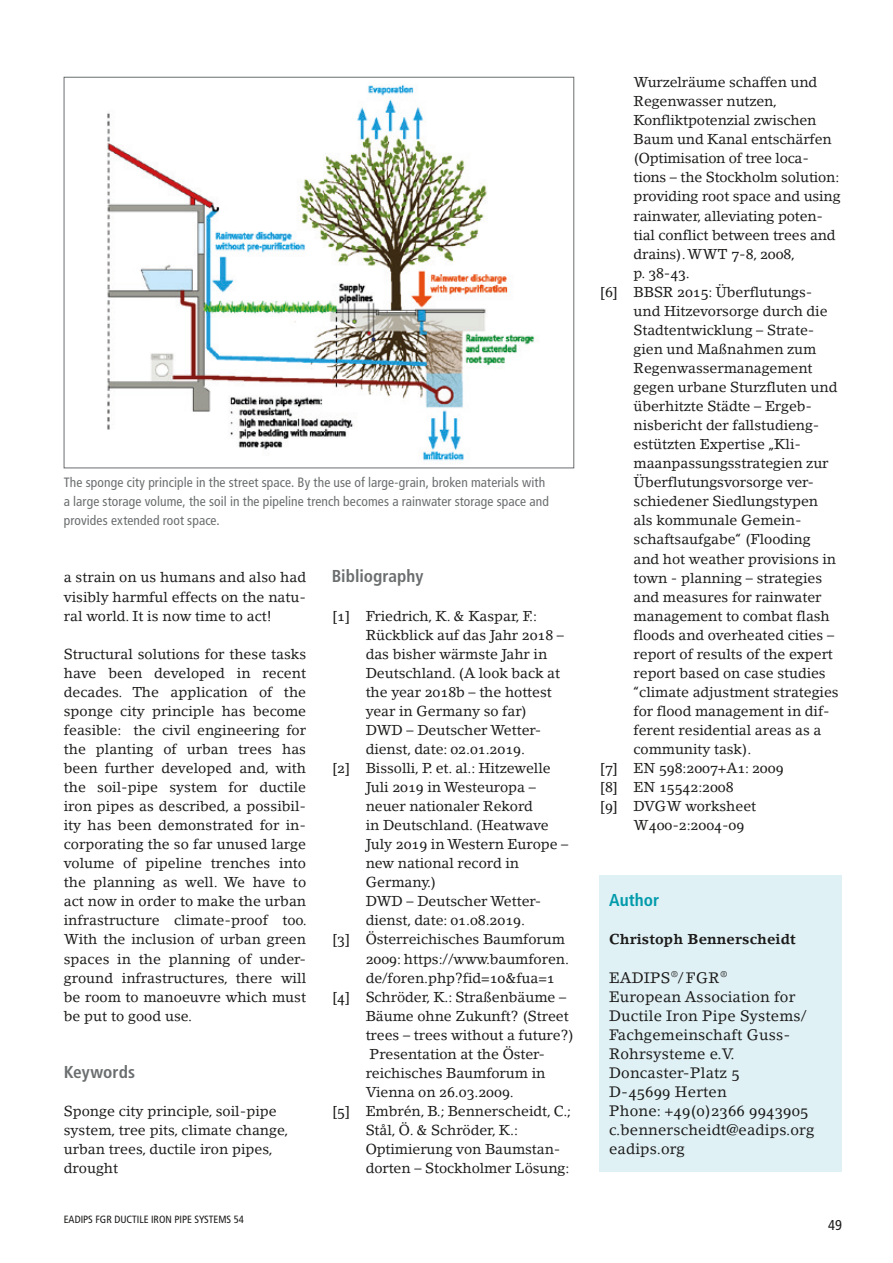
<style>
.page{position:relative;width:893px;height:1263px;background:#fff}
.page>*{position:absolute;margin:0;border:0;box-sizing:border-box;transform-origin:0 0}
.t1{font:700 condensed 17.25px "Frutiger";color:#6b6e6f}
.t2{font:700 condensed 17.25px "Frutiger";color:#009bab}
.t3{font:15px/19px "Lino Letter Roman Os F";letter-spacing:.01em;color:#1b1a19}
.t4{font:14.25px/19px "Lino Letter Roman Os F";letter-spacing:-.005em;color:#1b1a19;text-align:justify}
.t5{font:14.25px "Lino Letter Bold Os F";letter-spacing:.01em;color:#1b1a19}
.t6{font:condensed 14.25px "Frutiger";color:#1b1a19}
.t7{font:condensed 13.5px/19px "Frutiger";letter-spacing:.01em;color:#6b6e6f}
.t8{font:condensed 10.5px "Frutiger";color:#1b1a19}
.s1{font-size:16.5px}
</style>
<div class="page">
<div style="left:600px;top:875px;width:242px;height:297px;background:#e0f1f5"></div>
<img style="left:107px;top:84px;width:428px;height:377px">
<p class="t7" style="left:64px;top:473px;width:487px">The sponge city principle in the street space. By the use of large-grain, broken materials with a large storage volume, the soil in the pipeline trench becomes a rainwater storage space and provides extended root space.</p>
<p class="t4" style="left:64px;top:568px;width:244px">a strain on us humans and also had visibly harmful effects on the natu&shy;ral world. It is now time to act!</p>
<p class="t4" style="left:64px;top:644px;width:245px">Structural solutions for these tasks have been developed in recent decades. The application of the sponge city principle has become feasible: the civil engineering for the planting of urban trees has been further developed and, with the soil-pipe system for ductile iron pipes as described, a possibil&shy;ity has been demonstrated for in&shy;corporating the so far unused large volume of pipeline trenches into the planning as well. We have to act now in order to make the urban infrastructure climate-proof too.<br>With the inclusion of urban green spaces in the planning of under&shy;ground infrastructures, there will be room to manoeuvre which must be put to good use.</p>
<p class="t1" style="left:64px;top:1061px;width:73px">Keywords</p>
<p class="t4" style="left:64px;top:1101px;width:226px;text-align:left">Sponge city principle, soil-pipe system, tree pits, climate change, urban trees, ductile iron pipes, drought</p>
<p class="t8" style="left:64px;top:1213px;width:182px">EADIPS FGR DUCTILE IRON PIPE SYSTEMS 54</p>
<p class="t1" style="left:332px;top:566px;width:93px">Bibliography</p>
<p class="t4" style="left:332px;top:606px;width:207px">[1] Friedrich, K. &amp; Kaspar, F.:</p>
<p class="t4" style="left:366px;top:625px;width:200px">Rückblick auf das Jahr 2018 –</p>
<p class="t4" style="left:366px;top:644px;width:183px">das bisher wärmste Jahr in</p>
<p class="t4" style="left:366px;top:663px;width:196px">Deutschland. (A look back at</p>
<p class="t4" style="left:366px;top:682px;width:188px">the year 2018b – the hottest</p>
<p class="t4" style="left:366px;top:701px;width:163px">year in Germany so far)</p>
<p class="t4" style="left:366px;top:720px;width:177px">DWD – Deutscher Wetter-</p>
<p class="t4" style="left:366px;top:739px;width:161px">dienst, date: 02.01.2019.</p>
<p class="t4" style="left:332px;top:758px;width:220px">[2] Bissolli, P. et. al.: Hitzewelle</p>
<p class="t4" style="left:366px;top:777px;width:172px">Juli 2019 in Westeuropa –</p>
<p class="t4" style="left:366px;top:796px;width:169px">neuer nationaler Rekord</p>
<p class="t4" style="left:366px;top:815px;width:185px">in Deutschland. (Heatwave</p>
<p class="t4" style="left:366px;top:835px;width:204px">July 2019 in Western Europe –</p>
<p class="t4" style="left:366px;top:854px;width:155px">new national record in</p>
<p class="t4" style="left:366px;top:873px;width:72px">Germany.)</p>
<p class="t4" style="left:366px;top:892px;width:177px">DWD – Deutscher Wetter-</p>
<p class="t4" style="left:366px;top:911px;width:161px">dienst, date: 01.08.2019.</p>
<p class="t4" style="left:332px;top:930px;width:235px">[3] Österreichisches Baumforum</p>
<p class="t4" style="left:366px;top:949px;width:205px">2009: https://www.baumforen.</p>
<p class="t4" style="left:366px;top:968px;width:191px">de/foren.php?fid=10&amp;fua=1</p>
<p class="t4" style="left:332px;top:987px;width:236px">[4] Schröder, K.: Straßenbäume –</p>
<p class="t4" style="left:366px;top:1006px;width:205px">Bäume ohne Zukunft? (Street</p>
<p class="t4" style="left:366px;top:1025px;width:210px">trees – trees without a future?)</p>
<p class="t4" style="left:369px;top:1044px;width:177px">Presentation at the Öster-</p>
<p class="t4" style="left:366px;top:1063px;width:181px">reichisches Baumforum in</p>
<p class="t4" style="left:366px;top:1082px;width:150px">Vienna on 26.03.2009.</p>
<p class="t4" style="left:332px;top:1101px;width:241px">[5] Embrén, B.; Bennerscheidt, C.;</p>
<p class="t4" style="left:366px;top:1120px;width:154px">Stål, Ö. &amp; Schröder, K.:</p>
<p class="t4" style="left:366px;top:1139px;width:196px">Optimierung von Baumstan-</p>
<p class="t4" style="left:366px;top:1158px;width:205px">dorten – Stockholmer Lösung:</p>
<p class="t4" style="left:634px;top:73px;width:185px">Wurzelräume schaffen und</p>
<p class="t4" style="left:634px;top:92px;width:145px">Regenwasser nutzen,</p>
<p class="t4" style="left:634px;top:111px;width:184px">Konfliktpotenzial zwischen</p>
<p class="t4" style="left:634px;top:130px;width:200px">Baum und Kanal entschärfen</p>
<p class="t4" style="left:634px;top:149px;width:177px">(Optimisation of tree loca-</p>
<p class="t4" style="left:634px;top:168px;width:207px">tions – the Stockholm solution:</p>
<p class="t4" style="left:634px;top:187px;width:209px">providing root space and using</p>
<p class="t4" style="left:634px;top:206px;width:191px">rainwater, alleviating poten-</p>
<p class="t4" style="left:634px;top:225px;width:204px">tial conflict between trees and</p>
<p class="t4" style="left:634px;top:244px;width:163px">drains). WWT 7-8, 2008,</p>
<p class="t4" style="left:634px;top:263px;width:58px">p. 38-43.</p>
<p class="t4" style="left:600px;top:282px;width:214px">[6] BBSR 2015: Überflutungs-</p>
<p class="t4" style="left:634px;top:301px;width:196px">und Hitzevorsorge durch die</p>
<p class="t4" style="left:634px;top:320px;width:182px">Stadtentwicklung – Strate-</p>
<p class="t4" style="left:634px;top:339px;width:184px">gien und Maßnahmen zum</p>
<p class="t4" style="left:634px;top:358px;width:181px">Regenwassermanagement</p>
<p class="t4" style="left:634px;top:377px;width:205px">gegen urbane Sturzfluten und</p>
<p class="t4" style="left:634px;top:396px;width:180px">überhitzte Städte – Ergeb-</p>
<p class="t4" style="left:634px;top:416px;width:187px">nisbericht der fallstudieng-</p>
<p class="t4" style="left:634px;top:435px;width:169px">estützten Expertise „Kli-</p>
<p class="t4" style="left:634px;top:454px;width:196px">maanpassungsstrategien zur</p>
<p class="t4" style="left:634px;top:473px;width:182px">Überflutungsvorsorge ver-</p>
<p class="t4" style="left:634px;top:492px;width:186px">schiedener Siedlungstypen</p>
<p class="t4" style="left:634px;top:511px;width:170px">als kommunale Gemein-</p>
<p class="t4" style="left:634px;top:530px;width:179px">schaftsaufgabe“ (Flooding</p>
<p class="t4" style="left:634px;top:549px;width:204px">and hot weather provisions in</p>
<p class="t4" style="left:634px;top:568px;width:190px">town - planning – strategies</p>
<p class="t4" style="left:634px;top:587px;width:189px">and measures for rainwater</p>
<p class="t4" style="left:634px;top:606px;width:198px">management to combat flash</p>
<p class="t4" style="left:634px;top:625px;width:202px">floods and overheated cities –</p>
<p class="t4" style="left:634px;top:644px;width:201px">report of results of the expert</p>
<p class="t4" style="left:634px;top:663px;width:194px">report based on case studies</p>
<p class="t4" style="left:634px;top:682px;width:207px">“climate adjustment strategies</p>
<p class="t4" style="left:634px;top:701px;width:198px">for flood management in dif-</p>
<p class="t4" style="left:634px;top:720px;width:189px">ferent residential areas as a</p>
<p class="t4" style="left:634px;top:739px;width:119px">community task).</p>
<p class="t4" style="left:600px;top:758px;width:186px">[7] EN 598:2007+A1: 2009</p>
<p class="t4" style="left:600px;top:778px;width:136px">[8] EN 15542:2008</p>
<p class="t4" style="left:600px;top:797px;width:158px">[9] DVGW worksheet</p>
<p class="t4" style="left:634px;top:816px;width:112px">W400-2:2004-09</p>
<p class="t2" style="left:609px;top:890px;width:52px">Author</p>
<p class="t5" style="left:609px;top:931px;width:188px">Christoph Bennerscheidt</p>
<p class="t3" style="left:609px;top:968px;width:207px">EADIPS<span class="s1">®</span>/FGR<span class="s1">®<br></span>European Association for<br>Ductile Iron Pipe Systems/<br>Fachgemeinschaft Guss-<br>Rohrsysteme e.V.<br>Doncaster-Platz 5<br>D-45699 Herten<br>Phone: +49(0)2366 9943905 c.bennerscheidt@eadips.org eadips.org</p>
<p class="t6" style="left:828px;top:1217px;width:15px">49</p>
</div>
